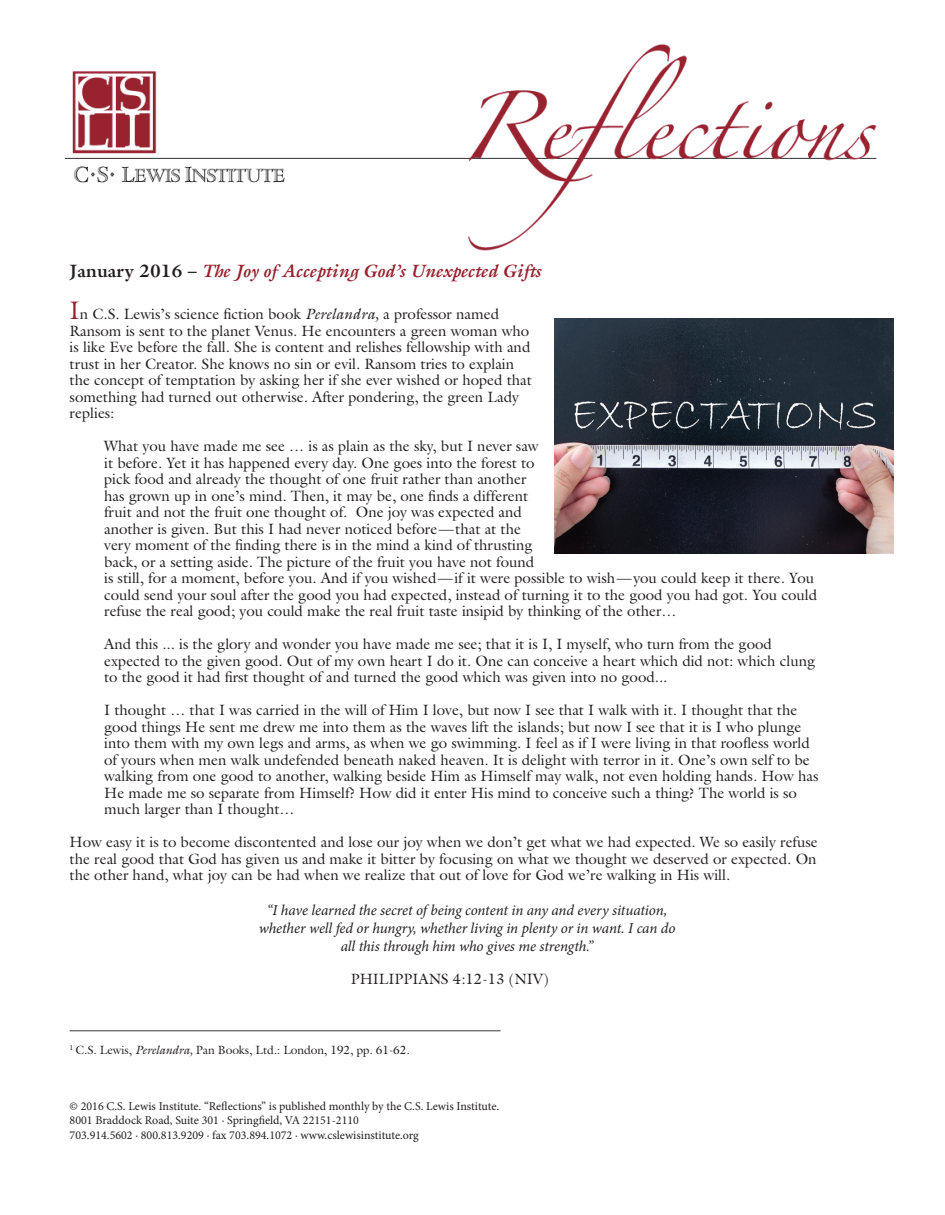
<style>
.page{position:relative;width:945px;height:1215px;background:#fff}
.page>*{position:absolute;margin:0;border:0;box-sizing:border-box;transform-origin:0 0}
.t1{font:italic 700 18px "Galliard";color:#98222e}
.t2{font:15px/16.5px "Galliard";color:#231f20}
.t3{font:italic 15px/18px "Minion Pro";letter-spacing:-.01em;color:#231f20;text-align:center}
.t4{font:12px/14.4px "Minion Pro";color:#231f20}
.t5{font:12px "Galliard";letter-spacing:-.01em;color:#231f20}
.s1{font-style:normal;color:#231f20}
.s2{font-size:25.5px;color:#98222e}
.s3{font-style:italic}
</style>
<div class="page">
<img style="left:66px;top:44px;width:811px;height:207px">
<img style="left:554px;top:319px;width:340px;height:235px">
<hr style="left:70px;top:1030px;width:431px;height:1px;background:#383839">
<p class="t1" style="left:70px;top:260px;width:473px"><span class="s1">January 2016 –</span> The Joy of Accepting God’s Unexpected Gifts</p>
<p class="t2" style="left:70px;top:306px;width:464px"><span class="s2">I</span>n C.S. Lewis’s science fiction book <span class="s3">Perelandra,</span> a professor named Ransom is sent to the planet Venus. He encounters a green woman who is like Eve before the fall. She is content and relishes fellowship with and trust in her Creator. She knows no sin or evil. Ransom tries to explain the concept of temptation by asking her if she ever wished or hoped that something had turned out otherwise. After pondering, the green Lady replies:</p>
<p class="t2" style="left:104px;top:438px;width:715px">What you have made me see … is as plain as the sky, but I never saw<br>it before. Yet it has happened every day. One goes into the forest to<br>pick food and already the thought of one fruit rather than another<br>has grown up in one’s mind. Then, it may be, one finds a different<br>fruit and not the fruit one thought of. One joy was expected and<br>another is given. But this I had never noticed before—that at the<br>very moment of the finding there is in the mind a kind of thrusting<br>back, or a setting aside. The picture of the fruit you have not found<br>is still, for a moment, before you. And if you wished—if it were possible to wish—you could keep it there. You could send your soul after the good you had expected, instead of turning it to the good you had got. You could refuse the real good; you could make the real fruit taste insipid by thinking of the other…</p>
<p class="t2" style="left:104px;top:636px;width:713px">And this ... is the glory and wonder you have made me see; that it is I, I myself, who turn from the good expected to the given good. Out of my own heart I do it. One can conceive a heart which did not: which clung to the good it had first thought of and turned the good which was given into no good...</p>
<p class="t2" style="left:104px;top:702px;width:716px">I thought … that I was carried in the will of Him I love, but now I see that I walk with it. I thought that the good things He sent me drew me into them as the waves lift the islands; but now I see that it is I who plunge into them with my own legs and arms, as when we go swimming. I feel as if I were living in that roofless world of yours when men walk undefended beneath naked heaven. It is delight with terror in it. One’s own self to be walking from one good to another, walking beside Him as Himself may walk, not even holding hands. How has He made me so separate from Himself? How did it enter His mind to conceive such a thing? The world is so much larger than I thought…</p>
<p class="t2" style="left:70px;top:834px;width:750px;text-align:justify">How easy it is to become discontented and lose our joy when we don’t get what we had expected. We so easily refuse the real good that God has given us and make it bitter by focusing on what we thought we deserved or expected. On the other hand, what joy can be had when we realize that out of love for God we’re walking in His will.</p>
<p class="t3" style="left:259px;top:901px;width:418px">“I have learned the secret of being content in any and every situation, whether well fed or hungry, whether living in plenty or in want. I can do all this through him who gives me strength.”</p>
<p class="t2" style="left:351px;top:970px;width:200px">PHILIPPIANS 4:12-13 (NIV)</p>
<p class="t5" style="left:70px;top:1042px;width:342px"><sup>1</sup> C.S. Lewis, <span class="s3">Perelandra,</span> Pan Books, Ltd.: London, 192, pp. 61-62.</p>
<p class="t4" style="left:70px;top:1099px;width:431px">© 2016 C.S. Lewis Institute. “Reflections” is published monthly by the C.S. Lewis Institute.<br>8001 Braddock Road, Suite 301 · Springfield, VA 22151-2110<br>703.914.5602 · 800.813.9209 · fax 703.894.1072 · www.cslewisinstitute.org</p>
</div>
